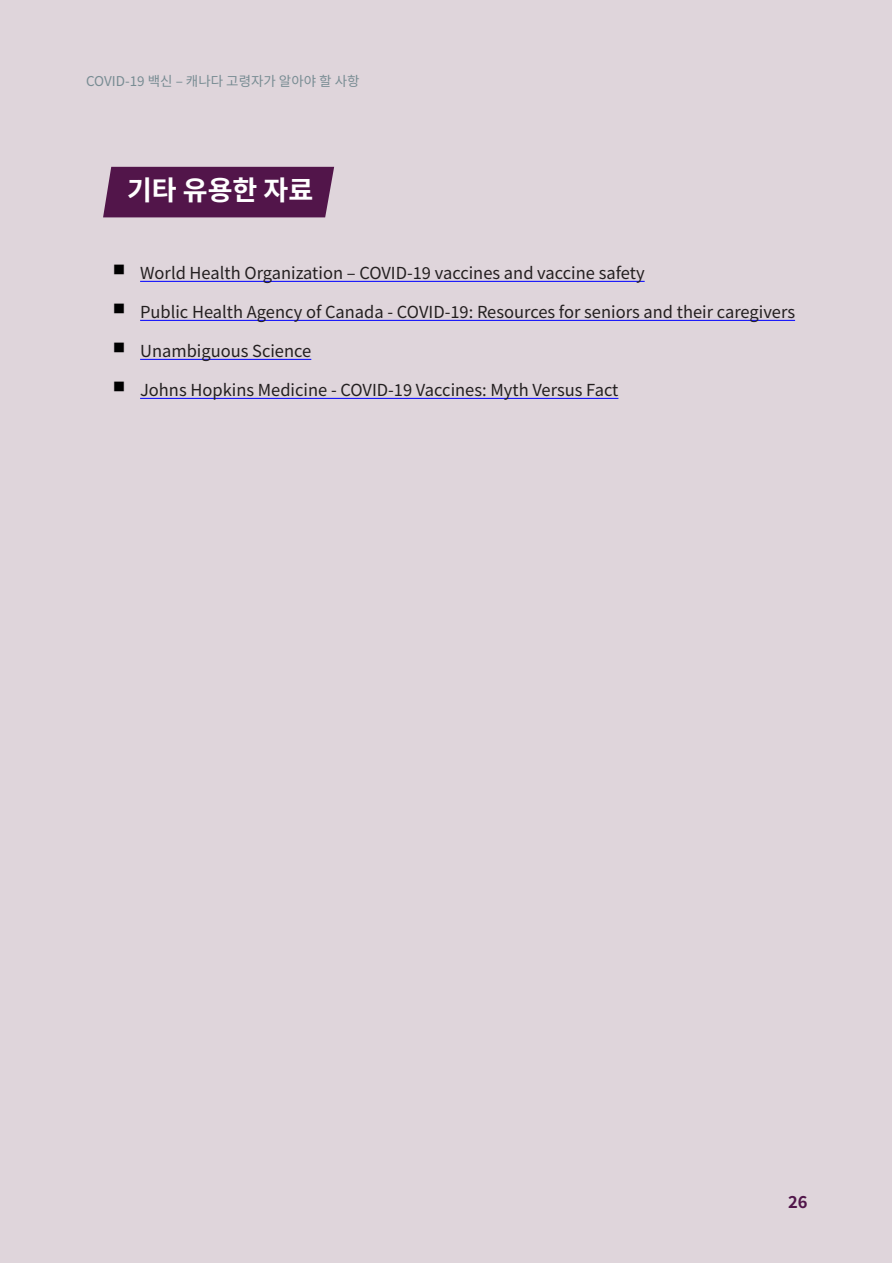
<style>
.page{position:relative;width:893px;height:1263px;background:#fff}
.page>*{position:absolute;margin:0;border:0;box-sizing:border-box;transform-origin:0 0}
.Header_1{font:700 27px "Noto Sans KR";color:#fff}
.List_Paragraph{font:16.5px "Noto Sans KR";color:#231f20}
.t1{font:700 16.5px "Noto Sans KR";color:#51164a}
.t2{font:13.5px "Noto Sans KR";color:#788c93}
</style>
<div class="page">
<div style="left:0;top:0;width:892px;height:1263px;background:#dfd5db"></div>
<div style="left:103px;top:167px;width:231px;height:50px;background:#52154a"></div>
<hr style="left:140px;top:281px;width:505px;height:1px;background:#00f">
<hr style="left:140px;top:320px;width:655px;height:1px;background:#00f">
<hr style="left:140px;top:359px;width:171px;height:1px;background:#00f">
<hr style="left:140px;top:398px;width:478px;height:1px;background:#00f">
<p class="t2" style="left:86px;top:74px;width:275px">COVID-19 백신 – 캐나다 고령자가 알아야 할 사항</p>
<p class="Header_1" style="left:127px;top:175px;width:188px">기타 유용한 자료</p>
<p class="List_Paragraph" style="left:113px;top:264px;width:533px"><sup>■</sup> World Health Organization – COVID-19 vaccines and vaccine safety</p>
<p class="List_Paragraph" style="left:113px;top:303px;width:683px"><sup>■</sup> Public Health Agency of Canada - COVID-19: Resources for seniors and their caregivers</p>
<p class="List_Paragraph" style="left:113px;top:342px;width:200px"><sup>■</sup> Unambiguous Science</p>
<p class="List_Paragraph" style="left:113px;top:381px;width:507px"><sup>■</sup> Johns Hopkins Medicine - COVID-19 Vaccines: Myth Versus Fact</p>
<p class="t1" style="left:788px;top:1193px;width:21px">26</p>
</div>
